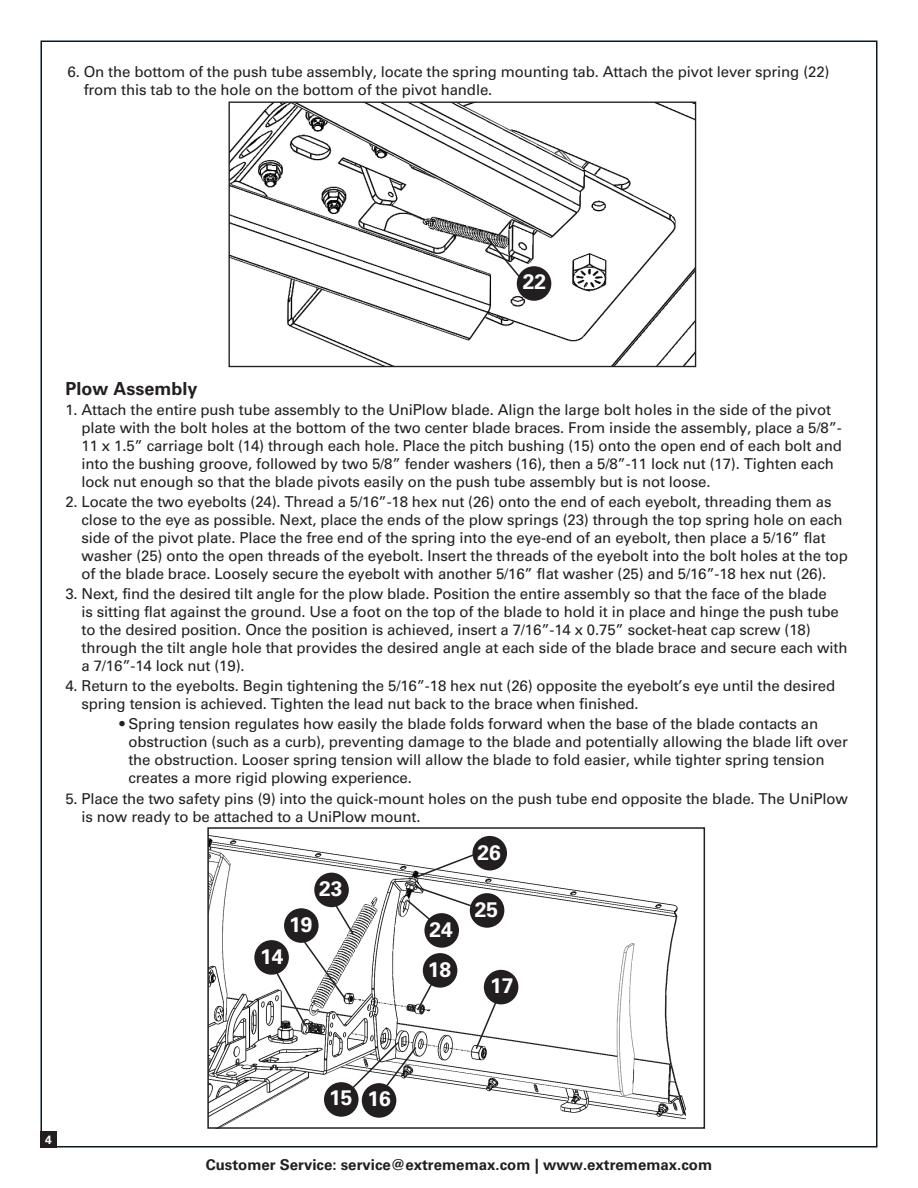
<style>
.page{position:relative;width:918px;height:1188px;background:#fff}
.page>*{position:absolute;margin:0;border:0;box-sizing:border-box;transform-origin:0 0}
.t1{font:700 21px "Univers";color:#fff}
.t2{font:700 18px "Univers";color:#231f20}
.t3{font:15px/18px "Univers";letter-spacing:-.01em;color:#231f20}
.t4{font:700 15px "Univers";color:#231f20}
.t5{font:700 12px "Univers";color:#fff}
</style>
<div class="page">
<div style="left:40px;top:1131px;width:17px;height:17px;background:#231f20"></div>
<img style="left:231px;top:104px;width:463px;height:261px">
<div style="left:229px;top:102px;width:467px;height:265px;border:1px solid #231f20"></div>
<img style="left:210px;top:835px;width:476px;height:291px">
<div style="left:207px;top:827px;width:498px;height:302px;border:2px solid #231f20"></div>
<svg style="left:485px;top:235px;width:40px;height:48px"></svg>
<div style="left:517px;top:266px;width:34px;height:35px;background:#231f20;border-radius:50%"></div>
<svg style="left:474px;top:992px;width:27px;height:59px"></svg>
<svg style="left:416px;top:963px;width:28px;height:49px"></svg>
<svg style="left:405px;top:846px;width:88px;height:81px"></svg>
<svg style="left:271px;top:894px;width:84px;height:134px"></svg>
<svg style="left:341px;top:1041px;width:77px;height:64px"></svg>
<div style="left:484px;top:970px;width:34px;height:34px;background:#231f20;border-radius:50%"></div>
<div style="left:254px;top:940px;width:35px;height:35px;background:#231f20;border-radius:50%"></div>
<div style="left:324px;top:1082px;width:35px;height:35px;background:#231f20;border-radius:50%"></div>
<div style="left:362px;top:1083px;width:34px;height:35px;background:#231f20;border-radius:50%"></div>
<div style="left:423px;top:953px;width:34px;height:35px;background:#231f20;border-radius:50%"></div>
<div style="left:424px;top:913px;width:35px;height:35px;background:#231f20;border-radius:50%"></div>
<div style="left:470px;top:893px;width:34px;height:35px;background:#231f20;border-radius:50%"></div>
<div style="left:472px;top:836px;width:35px;height:34px;background:#231f20;border-radius:50%"></div>
<div style="left:284px;top:908px;width:35px;height:35px;background:#231f20;border-radius:50%"></div>
<div style="left:314px;top:873px;width:35px;height:34px;background:#231f20;border-radius:50%"></div>
<p class="t3" style="left:84px;top:63px;width:747px;text-indent:-16px">6. On the bottom of the push tube assembly, locate the spring mounting tab. Attach the pivot lever spring (22) from this tab to the hole on the bottom of the pivot handle.</p>
<h1 class="t1" style="left:523px;top:270px;width:25px">22</h1>
<p class="t2" style="left:65px;top:378px;width:134px">Plow Assembly</p>
<p class="t3" style="left:82px;top:400px;width:762px;text-indent:-16px">1. Attach the entire push tube assembly to the UniPlow blade. Align the large bolt holes in the side of the pivot plate with the bolt holes at the bottom of the two center blade braces. From inside the assembly, place a 5/8”- 11 x 1.5” carriage bolt (14) through each hole. Place the pitch bushing (15) onto the open end of each bolt and into the bushing groove, followed by two 5/8” fender washers (16), then a 5/8”-11 lock nut (17). Tighten each lock nut enough so that the blade pivots easily on the push tube assembly but is not loose.</p>
<p class="t3" style="left:82px;top:493px;width:768px;text-indent:-16px">2. Locate the two eyebolts (24). Thread a 5/16”-18 hex nut (26) onto the end of each eyebolt, threading them as close to the eye as possible. Next, place the ends of the plow springs (23) through the top spring hole on each side of the pivot plate. Place the free end of the spring into the eye-end of an eyebolt, then place a 5/16” flat washer (25) onto the open threads of the eyebolt. Insert the threads of the eyebolt into the bolt holes at the top of the blade brace. Loosely secure the eyebolt with another 5/16” flat washer (25) and 5/16”-18 hex nut (26).</p>
<p class="t3" style="left:82px;top:585px;width:768px;text-indent:-16px">3. Next, find the desired tilt angle for the plow blade. Position the entire assembly so that the face of the blade<br>is sitting flat against the ground. Use a foot on the top of the blade to hold it in place and hinge the push tube to the desired position. Once the position is achieved, insert a 7/16”-14 x 0.75” socket-heat cap screw (18) through the tilt angle hole that provides the desired angle at each side of the blade brace and secure each with a 7/16”-14 lock nut (19).</p>
<p class="t3" style="left:82px;top:677px;width:755px;text-indent:-16px">4. Return to the eyebolts. Begin tightening the 5/16”-18 hex nut (26) opposite the eyebolt’s eye until the desired spring tension is achieved. Tighten the lead nut back to the brace when finished.</p>
<p class="t3" style="left:128px;top:715px;width:721px;text-indent:-9px">• Spring tension regulates how easily the blade folds forward when the base of the blade contacts an obstruction (such as a curb), preventing damage to the blade and potentially allowing the blade lift over the obstruction. Looser spring tension will allow the blade to fold easier, while tighter spring tension creates a more rigid plowing experience.</p>
<p class="t3" style="left:82px;top:789px;width:768px;text-indent:-16px">5. Place the two safety pins (9) into the quick-mount holes on the push tube end opposite the blade. The UniPlow is now ready to be attached to a UniPlow mount.</p>
<h1 class="t1" style="left:260px;top:944px;width:25px">14</h1>
<h1 class="t1" style="left:289px;top:912px;width:25px">19</h1>
<h1 class="t1" style="left:319px;top:877px;width:25px">23</h1>
<h1 class="t1" style="left:429px;top:917px;width:25px">24</h1>
<h1 class="t1" style="left:428px;top:957px;width:25px">18</h1>
<h1 class="t1" style="left:477px;top:840px;width:25px">26</h1>
<h1 class="t1" style="left:475px;top:897px;width:25px">25</h1>
<h1 class="t1" style="left:490px;top:973px;width:25px">17</h1>
<p class="t5" style="left:45px;top:1133px;width:8px">4</p>
<h1 class="t1" style="left:329px;top:1086px;width:63px">15 16</h1>
<p class="t4" style="left:206px;top:1156px;width:508px">Customer Service: service@extrememax.com | www.extrememax.com</p>
</div>
